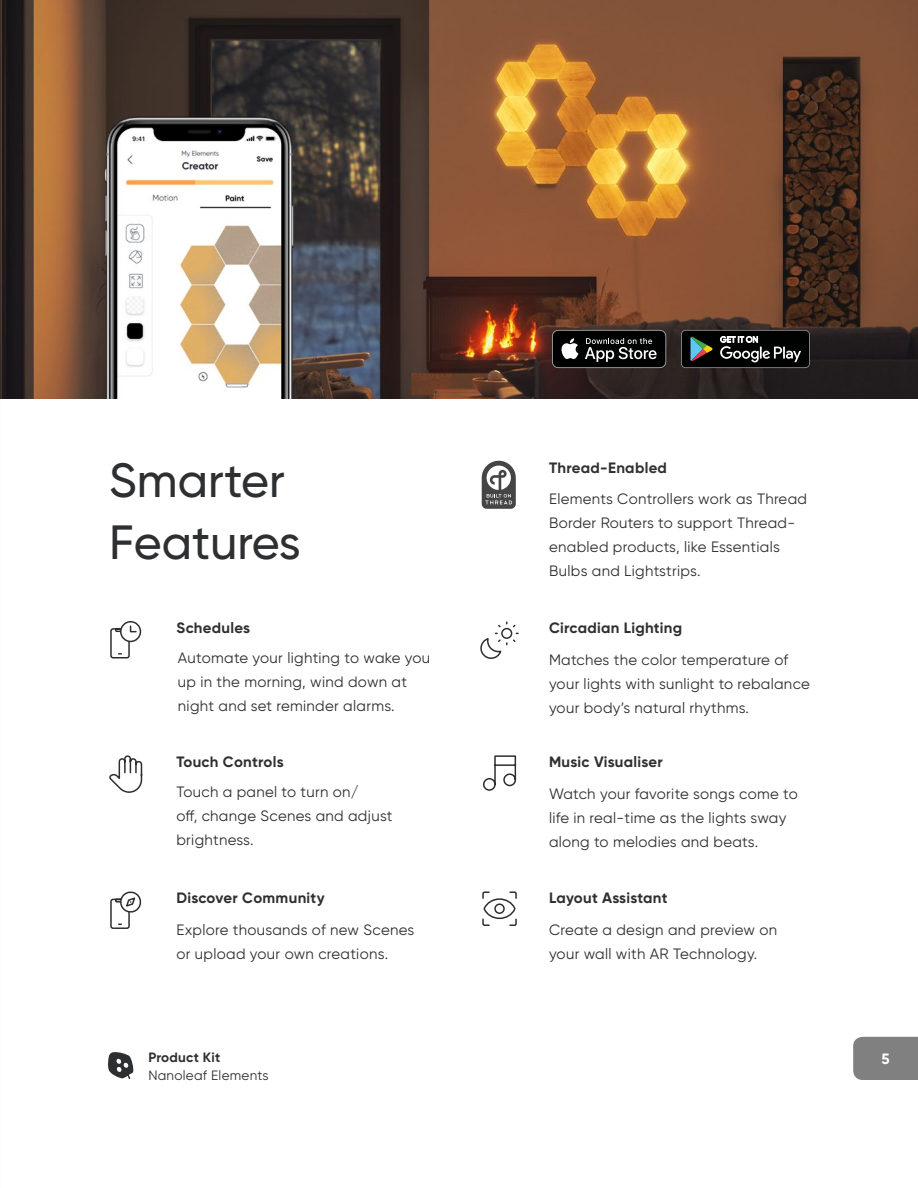
<style>
.page{position:relative;width:918px;height:1188px;background:#fff}
.page>*{position:absolute;margin:0;border:0;box-sizing:border-box;transform-origin:0 0}
.t1{font:500 48px/63px "Gilroy";color:#2d2f30}
.t2{font:15px/24px "Gilroy";letter-spacing:.02em;color:#2d2f30}
.t3{font:700 15px "Gilroy";letter-spacing:.02em;color:#2d2f30}
.t4{font:700 14.85px "Gilroy";color:#fff}
.t5{font:13.5px "Gilroy";letter-spacing:.02em;color:#2d2f30}
.t6{font:700 13.5px "Gilroy";letter-spacing:.02em;color:#2d2f30}
</style>
<div class="page">
<div style="left:853px;top:1037px;width:65px;height:43px;background:#808080"></div>
<svg style="left:108px;top:1052px;width:26px;height:27px"></svg>
<svg style="left:482px;top:891px;width:35px;height:35px"></svg>
<svg style="left:109px;top:755px;width:34px;height:38px"></svg>
<svg style="left:110px;top:891px;width:32px;height:38px"></svg>
<div style="left:120px;top:621px;width:21px;height:21px;border:2px solid #2e2e30;border-radius:50%"></div>
<svg style="left:110px;top:625px;width:28px;height:34px"></svg>
<svg style="left:483px;top:755px;width:34px;height:36px"></svg>
<svg style="left:480px;top:621px;width:39px;height:38px"></svg>
<img style="left:0;top:0;width:918px;height:398px">
<img style="left:100px;top:114px;width:198px;height:284px">
<svg style="left:681px;top:330px;width:129px;height:38px;background:#2b2e2d"></svg>
<svg style="left:552px;top:330px;width:114px;height:38px;background:#2f3030"></svg>
<svg style="left:482px;top:461px;width:34px;height:48px"></svg>
<h1 class="t1" style="left:109px;top:448px;width:193px">Smarter<br>Features</h1>
<p class="t3" style="left:176px;top:618px;width:75px">Schedules</p>
<p class="t2" style="left:178px;top:646px;width:254px">Automate your lighting to wake you up in the morning, wind down at night and set reminder alarms.</p>
<p class="t3" style="left:176px;top:753px;width:109px">Touch Controls</p>
<p class="t2" style="left:176px;top:780px;width:218px">Touch a panel to turn on/<br>off, change Scenes and adjust brightness.</p>
<p class="t3" style="left:176px;top:889px;width:150px">Discover Community</p>
<p class="t2" style="left:176px;top:917px;width:240px">Explore thousands of new Scenes or upload your own creations.</p>
<p class="t3" style="left:549px;top:458px;width:119px">Thread-Enabled</p>
<p class="t2" style="left:549px;top:487px;width:259px">Elements Controllers work as Thread<br>Border Routers to support Thread&shy;enabled products, like Essentials<br>Bulbs and Lightstrips.</p>
<p class="t3" style="left:549px;top:619px;width:135px">Circadian Lighting</p>
<p class="t2" style="left:549px;top:647px;width:262px">Matches the color temperature of your lights with sunlight to rebalance your body’s natural rhythms.</p>
<p class="t3" style="left:549px;top:753px;width:115px">Music Visualiser</p>
<p class="t2" style="left:549px;top:781px;width:250px">Watch your favorite songs come to life in real-time as the lights sway along to melodies and beats.</p>
<p class="t3" style="left:549px;top:889px;width:120px">Layout Assistant</p>
<p class="t2" style="left:549px;top:917px;width:230px">Create a design and preview on your wall with AR Technology.</p>
<p class="t6" style="left:148px;top:1049px;width:73px">Product Kit</p>
<p class="t4" style="left:882px;top:1050px;width:10px">5</p>
<p class="t5" style="left:148px;top:1067px;width:122px">Nanoleaf Elements</p>
</div>
